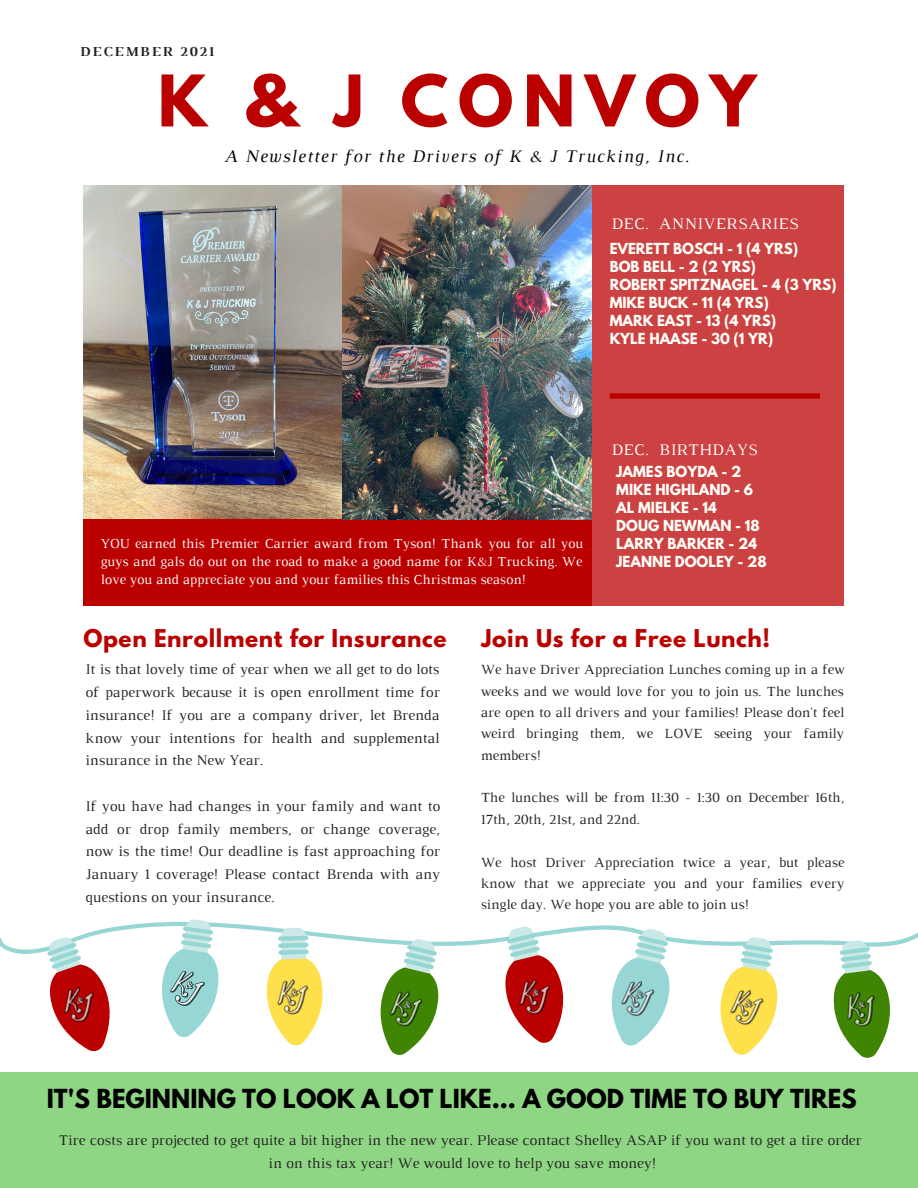
<style>
.page{position:relative;width:918px;height:1188px;background:#fff}
.page>*{position:absolute;margin:0;border:0;box-sizing:border-box;transform-origin:0 0}
.t1{font:700 63px "League Spartan";letter-spacing:.16em;color:#b00}
.t2{font:700 23.25px "League Spartan";color:#000}
.t3{font:700 21.75px "League Spartan";letter-spacing:.03em;color:#b00}
.t4{font:italic 18px "Luthier";letter-spacing:.07em;color:#000}
.t5{font:16.5px "Luthier";letter-spacing:.03em;color:#fff}
.t6{font:15px/22.8px "Luthier";color:#222;text-align:justify}
.t7{font:14.25px/21.3px "Luthier";color:#222;text-align:justify}
.t8{font:14.1px/18.3px "Luthier";color:#fff;text-align:justify}
.t9{font:700 13.95px "Luthier";letter-spacing:.14em;color:#222}
.t10{font:700 13.5px "League Spartan";color:#fffff9}
</style>
<div class="page">
<div style="left:592px;top:185px;width:252px;height:421px;background:#cc4141"></div>
<img style="left:83px;top:185px;width:259px;height:334px">
<svg style="left:610px;top:393px;width:210px;height:6px"></svg>
<div style="left:83px;top:519px;width:509px;height:87px;background:#b00"></div>
<div style="left:0;top:1072px;width:918px;height:116px;background:#8fd684"></div>
<img style="left:342px;top:185px;width:250px;height:334px">
<svg style="left:0;top:919px;width:918px;height:139px"></svg>
<img style="left:157px;top:958px;width:62px;height:62px">
<img style="left:604px;top:964px;width:69px;height:70px">
<img style="left:371px;top:973px;width:72px;height:72px">
<img style="left:497px;top:958px;width:78px;height:78px">
<img style="left:255px;top:958px;width:78px;height:78px">
<img style="left:40px;top:965px;width:80px;height:79px">
<img style="left:713px;top:973px;width:69px;height:69px">
<img style="left:820px;top:967px;width:84px;height:84px">
<p class="t9" style="left:80px;top:46px;width:135px">DECEMBER 2021</p>
<p class="t1" style="left:158px;top:70px;width:600px">K &amp; J CONVOY</p>
<p class="t4" style="left:224px;top:150px;width:466px">A Newsletter for the Drivers of K &amp; J Trucking, Inc.</p>
<p class="t5" style="left:611px;top:218px;width:189px">DEC. ANNIVERSARIES</p>
<p class="t10" style="left:610px;top:242px;width:190px">EVERETT BOSCH - 1 (4 YRS)</p>
<p class="t10" style="left:610px;top:260px;width:148px">BOB BELL - 2 (2 YRS)</p>
<p class="t10" style="left:610px;top:278px;width:228px">ROBERT SPITZNAGEL - 4 (3 YRS)</p>
<p class="t10" style="left:610px;top:296px;width:161px">MIKE BUCK - 11 (4 YRS)</p>
<p class="t10" style="left:610px;top:314px;width:168px">MARK EAST - 13 (4 YRS)</p>
<p class="t10" style="left:610px;top:332px;width:165px">KYLE HAASE - 30 (1 YR)</p>
<p class="t8" style="left:101px;top:535px;width:484px">YOU earned this Premier Carrier award from Tyson! Thank you for all you guys and gals do out on the road to make a good name for K&amp;J Trucking. We love you and appreciate you and your families this Christmas season!</p>
<p class="t5" style="left:611px;top:443px;width:148px">DEC. BIRTHDAYS</p>
<p class="t10" style="left:616px;top:465px;width:127px">JAMES BOYDA - 2</p>
<p class="t10" style="left:616px;top:483px;width:138px">MIKE HIGHLAND - 6</p>
<p class="t10" style="left:616px;top:501px;width:102px">AL MIELKE - 14</p>
<p class="t10" style="left:616px;top:519px;width:145px">DOUG NEWMAN - 18</p>
<p class="t10" style="left:616px;top:537px;width:143px">LARRY BARKER - 24</p>
<p class="t10" style="left:616px;top:555px;width:152px">JEANNE DOOLEY - 28</p>
<p class="t3" style="left:83px;top:627px;width:365px">Open Enrollment for Insurance</p>
<p class="t6" style="left:85px;top:659px;width:356px">It is that lovely time of year when we all get to do lots of paperwork because it is open enrollment time for insurance! If you are a company driver, let Brenda know your intentions for health and supplemental insurance in the New Year.</p>
<p class="t6" style="left:85px;top:796px;width:356px">If you have had changes in your family and want to add or drop family members, or change coverage, now is the time! Our deadline is fast approaching for January 1 coverage! Please contact Brenda with any questions on your insurance.</p>
<p class="t3" style="left:481px;top:627px;width:290px">Join Us for a Free Lunch!</p>
<p class="t7" style="left:481px;top:660px;width:365px">We have Driver Appreciation Lunches coming up in a few weeks and we would love for you to join us. The lunches are open to all drivers and your families! Please don't feel weird bringing them, we LOVE seeing your family members!</p>
<p class="t7" style="left:481px;top:788px;width:365px">The lunches will be from 11:30 - 1:30 on December 16th,<br>17th, 20th, 21st, and 22nd.</p>
<p class="t7" style="left:481px;top:852px;width:365px">We host Driver Appreciation twice a year, but please know that we appreciate you and your families every single day. We hope you are able to join us!</p>
<p class="t2" style="left:47px;top:1087px;width:811px">IT'S BEGINNING TO LOOK A LOT LIKE... A GOOD TIME TO BUY TIRES</p>
<p class="t6" style="left:58px;top:1130px;width:805px">Tire costs are projected to get quite a bit higher in the new year. Please contact Shelley ASAP if you want to get a tire order</p>
<p class="t6" style="left:269px;top:1153px;width:389px">in on this tax year! We would love to help you save money!</p>
</div>
